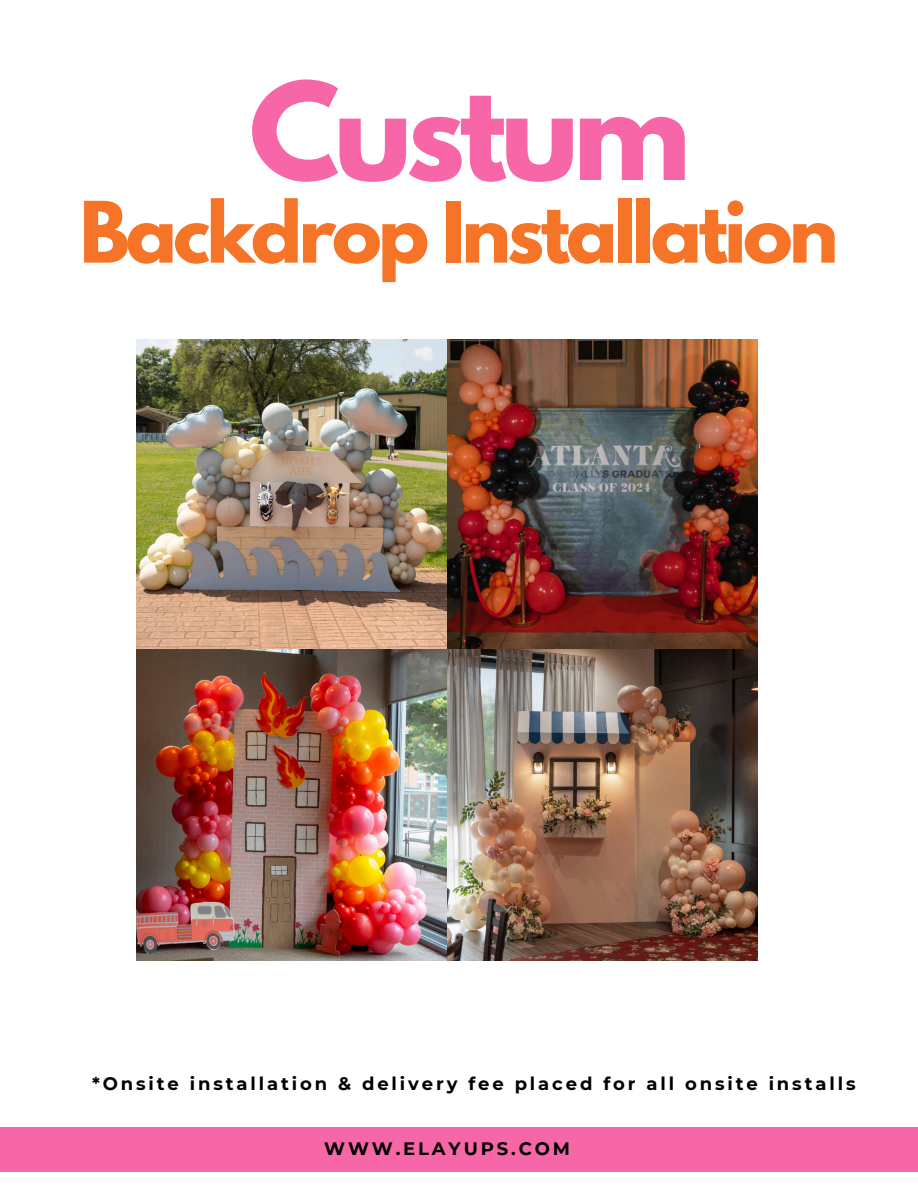
<style>
.page{position:relative;width:918px;height:1188px;background:#fff}
.page>*{position:absolute;margin:0;border:0;box-sizing:border-box;transform-origin:0 0}
.t1{font:700 119.7px "League Spartan";letter-spacing:-.05em;color:#f766a7}
.t2{font:700 75px "League Spartan";letter-spacing:-.05em;color:#f67427}
.t3{font:700 18px "Montserrat";letter-spacing:.16em;color:#000}
</style>
<div class="page">
<div style="left:0;top:1127px;width:918px;height:45px;background:#f766a7"></div>
<img style="left:137px;top:339px;width:621px;height:621px">
<p class="t1" style="left:249px;top:72px;width:443px">Custum</p>
<h3 class="t2" style="left:80px;top:195px;width:760px">Backdrop Installation</h3>
<p class="t3" style="left:92px;top:1073px;width:765px">*Onsite installation &amp; delivery fee placed for all onsite installs</p>
<p class="t3" style="left:324px;top:1137px;width:247px">WWW.ELAYUPS.COM</p>
</div>
